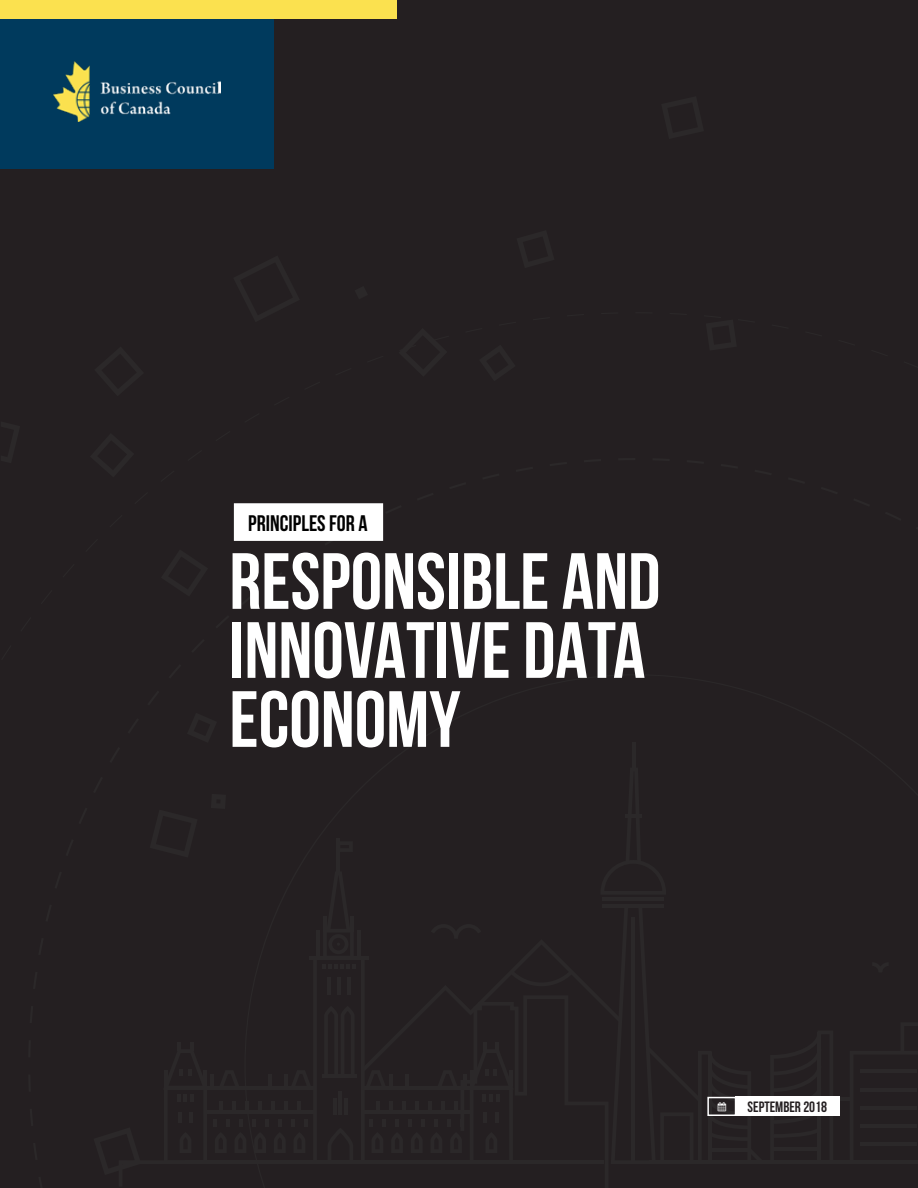
<style>
.page{position:relative;width:918px;height:1188px;background:#241f21}
.page>*{position:absolute;margin:0;border:0;box-sizing:border-box;transform-origin:0 0}
.t1{font:700 79.5px/69px "Bebas Neue";color:#fff}
.t2{font:700 22.5px "Bebas Neue";color:#000}
.t3{font:700 15px "Bebas Neue";color:#241f21}
.s1{color:#fff}
</style>
<div class="page">
<hr style="left:649px;top:1160px;width:269px;height:4px;background:#2b2829">
<hr style="left:632px;top:742px;width:4px;height:27px;background:#2b2829">
<svg style="left:770px;top:1096px;width:63px;height:1px"></svg>
<hr style="left:818px;top:1032px;width:3px;height:130px;background:#2b2829">
<hr style="left:772px;top:1147px;width:47px;height:4px;background:#2b2829">
<hr style="left:831px;top:1097px;width:21px;height:4px;background:#2b2829">
<hr style="left:205px;top:1110px;width:110px;height:4px;background:#2b2829">
<hr style="left:166px;top:1086px;width:149px;height:4px;background:#2b2829">
<hr style="left:245px;top:1102px;width:4px;height:11px;background:#2b2829">
<hr style="left:258px;top:1102px;width:4px;height:11px;background:#2b2829">
<hr style="left:271px;top:1102px;width:4px;height:11px;background:#2b2829">
<hr style="left:268px;top:1074px;width:4px;height:14px;background:#2b2829">
<hr style="left:185px;top:1160px;width:150px;height:4px;background:#2b2829">
<div style="left:0;top:14px;width:274px;height:155px;background:#003a5d"></div>
<img style="left:53px;top:62px;width:167px;height:60px">
<div style="left:0;top:0;width:397px;height:18px;background:#fbe14f"></div>
<div style="left:234px;top:503px;width:149px;height:38px;background:#fff;border:2px solid #fff"></div>
<div style="left:735px;top:1097px;width:105px;height:19px;background:#fff"></div>
<div style="left:707px;top:1097px;width:29px;height:19px;border:2px solid #fff"></div>
<p class="t2" style="left:248px;top:510px;width:121px">PRINCIPLES FOR A</p>
<p class="t1" style="left:229px;top:546px;width:433px">RESPONSIBLE AND<br>INNOVATIVE DATA<br>ECONOMY</p>
<p class="t3" style="left:718px;top:1099px;width:111px"><span class="s1">▲</span> SEPTEMBER 2018</p>
</div>
